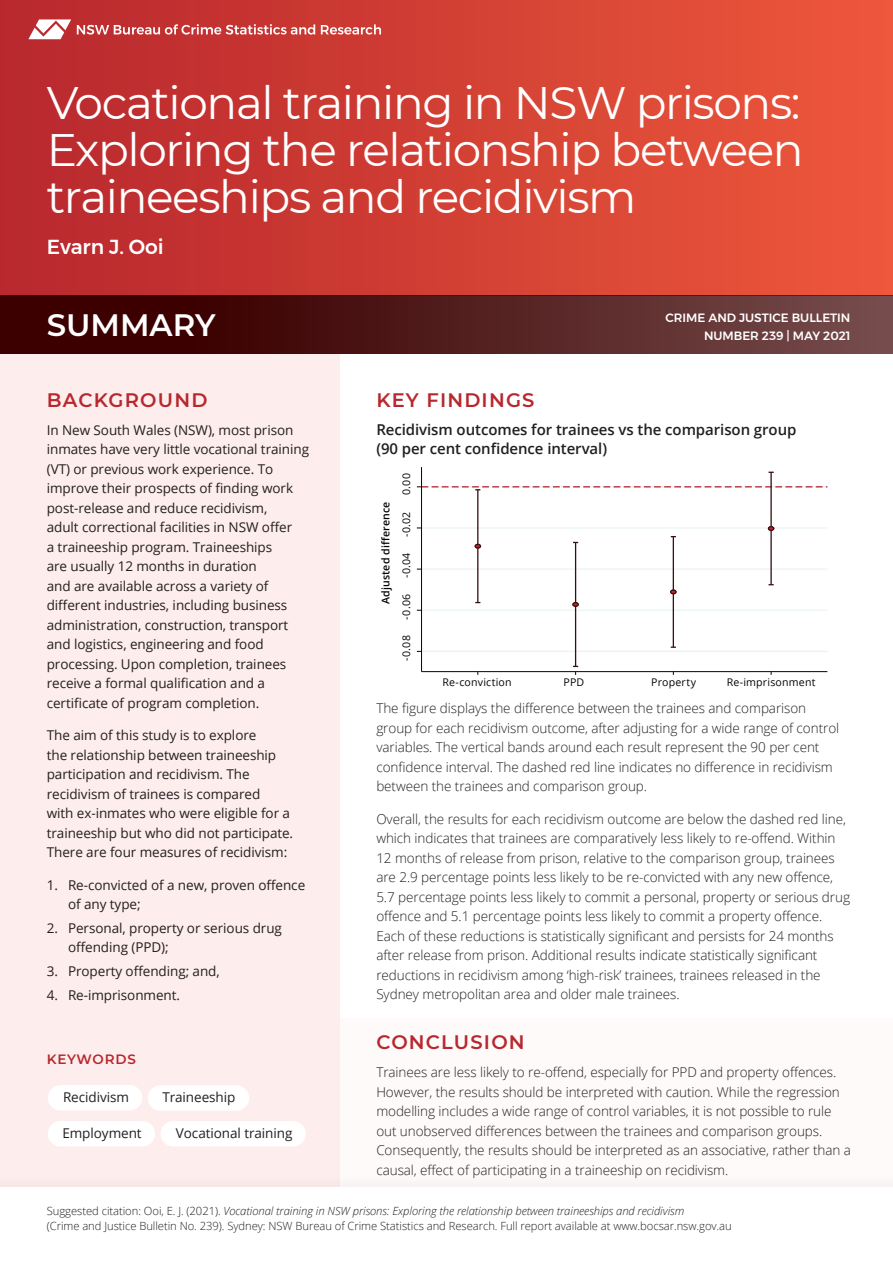
<style>
.page{position:relative;width:893px;height:1263px;background:#fff}
.page>*{position:absolute;margin:0;border:0;box-sizing:border-box;transform-origin:0 0}
.t1{font:45.45px/46.8px "Montserrat";letter-spacing:-.03em;color:#fff;text-align:justify}
.Summary{font:600 30.9px "Montserrat";color:#fff}
.Author{font:500 20.25px "Montserrat";color:#fff}
.t2{font:600 19.5px "Montserrat";letter-spacing:.06em;color:#b7282e}
.Intro_para{font:600 15px/19.5px "Open Sans";letter-spacing:-.005em;color:#231f20}
.Body_Right{font:300 13.5px/19.5px "Open Sans";letter-spacing:-.005em;color:#231f20}
.Body_left{font:13.5px/19.5px "Open Sans";letter-spacing:-.005em;color:#231f20}
.Body_left_bullet__1{font:13.5px/19.5px "Open Sans";letter-spacing:-.005em;color:#231f20}
.Key_Words{font:13.5px "Open Sans";letter-spacing:-.005em;color:#231f20}
.t3{font:600 13.5px "Montserrat";letter-spacing:.06em;color:#b7282e}
.t4{font:500 12px "Montserrat";color:#fff}
.Citation{font:300 11.25px/15px "Open Sans";letter-spacing:-.005em;color:#231f20}
.t5{font:10.65px "Open Sans";letter-spacing:.015em;color:#050504}
.t6{font:600 10.65px "Open Sans";letter-spacing:.02em;color:#050504}
.s1{font-style:italic}
</style>
<div class="page">
<div style="left:0;top:354px;width:340px;height:833px;background:#fdedec"></div>
<div style="left:48px;top:1085px;width:94px;height:25px;background:#fff;border-radius:13px"></div>
<div style="left:148px;top:1085px;width:101px;height:26px;background:#fff;border-radius:13px"></div>
<div style="left:48px;top:1121px;width:107px;height:25px;background:#fff;border-radius:13px"></div>
<div style="left:160px;top:1121px;width:146px;height:25px;background:#fff;border-radius:13px"></div>
<div style="left:340px;top:1018px;width:553px;height:169px;background:#fefaf9"></div>
<div style="left:0;top:1175px;width:893px;height:88px;background:#231f20;opacity:.04"></div>
<div style="left:0;top:1187px;width:893px;height:76px;background:#fff"></div>
<div style="left:0;top:0;width:893px;height:296px;background:linear-gradient(to right,#b7272d,#ee583c)"></div>
<svg style="left:77px;top:24px;width:238px;height:11px"></svg>
<svg style="left:321px;top:24px;width:60px;height:11px"></svg>
<svg style="left:28px;top:19px;width:43px;height:20px"></svg>
<div style="left:0;top:296px;width:893px;height:58px;background:linear-gradient(to right,#320000,#744a4a)"></div>
<div style="left:421px;top:467px;width:406px;height:205px;border:1px solid #fff"></div>
<hr style="left:422px;top:651px;width:405px;height:1px;background:#ebf4f5">
<hr style="left:422px;top:610px;width:405px;height:1px;background:#ebf4f5">
<hr style="left:422px;top:568px;width:405px;height:2px;background:#ebf4f5">
<hr style="left:422px;top:527px;width:405px;height:2px;background:#ebf4f5">
<hr style="left:477px;top:490px;width:1px;height:112px;background:#371011">
<hr style="left:575px;top:542px;width:1px;height:124px;background:#371011">
<hr style="left:673px;top:537px;width:1px;height:110px;background:#371011">
<hr style="left:770px;top:472px;width:2px;height:113px;background:#371011">
<svg style="left:474px;top:544px;width:7px;height:5px"></svg>
<svg style="left:572px;top:602px;width:7px;height:5px"></svg>
<svg style="left:670px;top:589px;width:7px;height:5px"></svg>
<svg style="left:768px;top:526px;width:6px;height:5px"></svg>
<hr style="left:421px;top:467px;width:1px;height:205px;background:#050504">
<svg style="left:417px;top:486px;width:410px;height:4px"></svg>
<hr style="left:422px;top:671px;width:405px;height:1px;background:#050504">
<svg style="left:573px;top:666px;width:5px;height:9px"></svg>
<h1 class="t1" style="left:47px;top:78px;width:758px">Vocational training in NSW prisons:<br>Exploring the relationship between traineeships and recidivism</h1>
<p class="Author" style="left:47px;top:231px;width:119px">Evarn J. Ooi</p>
<p class="Summary" style="left:47px;top:303px;width:170px">SUMMARY</p>
<h2 class="t2" style="left:47px;top:386px;width:162px">BACKGROUND</h2>
<p class="Body_left" style="left:47px;top:420px;width:264px">In New South Wales (NSW), most prison inmates have very little vocational training (VT) or previous work experience. To improve their prospects of finding work post-release and reduce recidivism,<br>adult correctional facilities in NSW offer<br>a traineeship program. Traineeships<br>are usually 12 months in duration<br>and are available across a variety of different industries, including business administration, construction, transport and logistics, engineering and food processing. Upon completion, trainees receive a formal qualification and a certificate of program completion.</p>
<p class="Body_left" style="left:47px;top:725px;width:248px">The aim of this study is to explore<br>the relationship between traineeship participation and recidivism. The recidivism of trainees is compared<br>with ex-inmates who were eligible for a traineeship but who did not participate.<br>There are four measures of recidivism:</p>
<p class="Body_left_bullet__1" style="left:68px;top:874px;width:239px;text-indent:-21px">1. Re-convicted of a new, proven offence of any type;</p>
<p class="Body_left_bullet__1" style="left:68px;top:918px;width:215px;text-indent:-21px">2. Personal, property or serious drug offending (PPD);</p>
<p class="Body_left_bullet__1" style="left:47px;top:961px;width:175px">3. Property offending; and,</p>
<p class="Body_left_bullet__1" style="left:47px;top:985px;width:135px">4. Re-imprisonment.</p>
<p class="t4" style="left:666px;top:308px;width:186px">CRIME AND JUSTICE BULLETIN</p>
<p class="t4" style="left:704px;top:326px;width:148px">NUMBER 239 | MAY 2021</p>
<h2 class="t2" style="left:376px;top:386px;width:160px">KEY FINDINGS</h2>
<p class="Intro_para" style="left:376px;top:419px;width:422px">Recidivism outcomes for trainees vs the comparison group (90 per cent confidence interval)</p>
<p class="t6" style="left:378px;top:604px;width:104px;rotate:-90deg">Adjusted difference</p>
<p class="t5" style="left:399px;top:495px;width:23px;rotate:-90deg">0.00</p>
<p class="t5" style="left:399px;top:537px;width:27px;rotate:-90deg">-0.02</p>
<p class="t5" style="left:399px;top:578px;width:27px;rotate:-90deg">-0.04</p>
<p class="t5" style="left:399px;top:620px;width:27px;rotate:-90deg">-0.06</p>
<p class="t5" style="left:399px;top:661px;width:27px;rotate:-90deg">-0.08</p>
<p class="t5" style="left:442px;top:674px;width:71px">Re-conviction</p>
<p class="t5" style="left:564px;top:674px;width:22px">PPD</p>
<p class="t5" style="left:651px;top:674px;width:46px">Property</p>
<p class="t5" style="left:727px;top:674px;width:90px">Re-imprisonment</p>
<p class="Body_Right" style="left:376px;top:698px;width:464px">The figure displays the difference between the trainees and comparison group for each recidivism outcome, after adjusting for a wide range of control variables. The vertical bands around each result represent the 90 per cent confidence interval. The dashed red line indicates no difference in recidivism between the trainees and comparison group.</p>
<p class="Body_Right" style="left:376px;top:808px;width:475px">Overall, the results for each recidivism outcome are below the dashed red line, which indicates that trainees are comparatively less likely to re-offend. Within 12 months of release from prison, relative to the comparison group, trainees are 2.9 percentage points less likely to be re-convicted with any new offence, 5.7 percentage points less likely to commit a personal, property or serious drug offence and 5.1 percentage points less likely to commit a property offence.<br>Each of these reductions is statistically significant and persists for 24 months after release from prison. Additional results indicate statistically significant reductions in recidivism among ‘high-risk’ trainees, trainees released in the Sydney metropolitan area and older male trainees.</p>
<h2 class="t2" style="left:376px;top:1028px;width:150px">CONCLUSION</h2>
<p class="Body_Right" style="left:376px;top:1062px;width:476px">Trainees are less likely to re-offend, especially for PPD and property offences.<br>However, the results should be interpreted with caution. While the regression modelling includes a wide range of control variables, it is not possible to rule out unobserved differences between the trainees and comparison groups.<br>Consequently, the results should be interpreted as an associative, rather than a causal, effect of participating in a traineeship on recidivism.</p>
<p class="Citation" style="left:47px;top:1203px;width:686px">Suggested citation: Ooi, E. J. (2021). <span class="s1">Vocational training in NSW prisons: Exploring the relationship between traineeships and recidivism<br></span>(Crime and Justice Bulletin No. 239). Sydney: NSW Bureau of Crime Statistics and Research. Full report available at www.bocsar.nsw.gov.au</p>
<p class="t3" style="left:47px;top:1050px;width:91px">KEYWORDS</p>
<p class="Body_left" style="left:63px;top:1087px;width:68px">Recidivism</p>
<p class="Key_Words" style="left:162px;top:1088px;width:75px">Traineeship</p>
<p class="Body_left" style="left:62px;top:1123px;width:81px">Employment</p>
<p class="Body_left" style="left:176px;top:1123px;width:118px">Vocational training</p>
</div>
